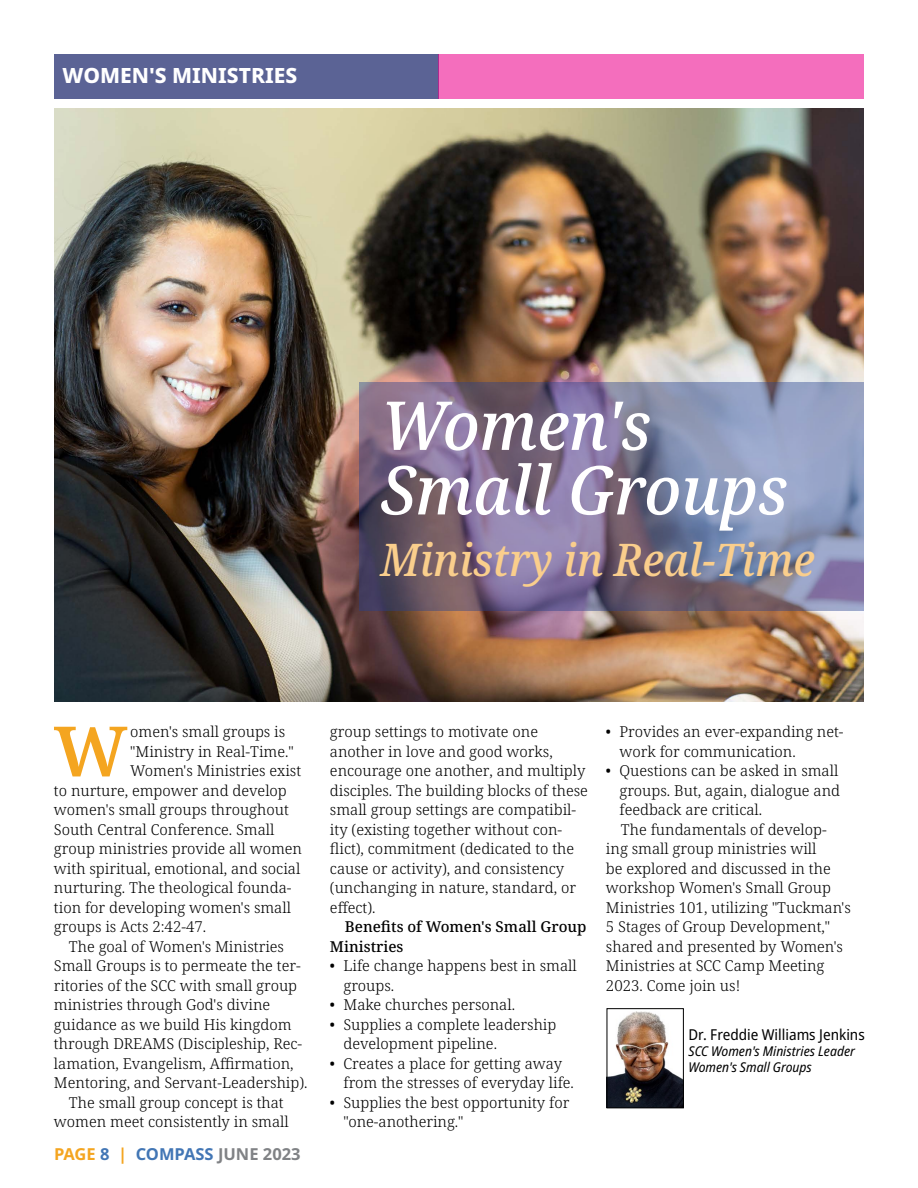
<style>
.page{position:relative;width:918px;height:1188px;background:#fff}
.page>*{position:absolute;margin:0;border:0;box-sizing:border-box;transform-origin:0 0}
.t1{font:600 69.6px "Noto Serif";color:#f4a520}
.t2{font:italic 500 semi-condensed 67.5px/64.5px "Noto Serif";color:#fff}
.t3{font:italic 500 semi-condensed 45px "Noto Serif";color:#face8c}
.t4{font:800 21px "Noto Sans";color:#fff}
.t5{font:700 16.5px "Noto Sans";color:#4276b5}
.t6{font:300 15px/19.5px "Noto Serif";color:#000}
.t7{font:500 15px/19.5px "Noto Serif";color:#000}
.t8{font:semi-condensed 15px "Noto Sans";color:#000}
.t9{font:italic semi-condensed 13.5px/16.2px "Noto Sans";color:#000}
.s1{color:#f4a520}
.s2{color:#808285}
</style>
<div class="page">
<img style="left:609px;top:1011px;width:73px;height:95px">
<div style="left:607px;top:1008px;width:77px;height:100px;border:1px solid #000"></div>
<img style="left:54px;top:108px;width:810px;height:594px">
<svg style="left:359px;top:382px;width:505px;height:229px;background:#7d7796"></svg>
<div style="left:54px;top:54px;width:384px;height:45px;background:#5b6395"></div>
<div style="left:438px;top:54px;width:426px;height:45px;background:#f46ebd"></div>
<h3 class="t4" style="left:63px;top:60px;width:236px">WOMEN'S MINISTRIES</h3>
<h2 class="t2" style="left:380px;top:395px;width:409px">Women's<br>Small Groups</h2>
<h3 class="t3" style="left:380px;top:529px;width:436px">Ministry in Real-Time</h3>
<h1 class="t1" style="left:54px;top:703px;width:75px">W</h1>
<p class="t6" style="left:130px;top:723px;width:156px">omen's small groups is</p>
<p class="t6" style="left:130px;top:742px;width:165px">"Ministry in Real-Time."</p>
<p class="t6" style="left:130px;top:762px;width:172px">Women's Ministries exist</p>
<p class="t6" style="left:54px;top:781px;width:234px">to nurture, empower and develop</p>
<p class="t6" style="left:54px;top:801px;width:236px">women's small groups throughout</p>
<p class="t6" style="left:54px;top:820px;width:222px">South Central Conference. Small</p>
<p class="t6" style="left:54px;top:840px;width:250px">group ministries provide all women</p>
<p class="t6" style="left:54px;top:859px;width:248px">with spiritual, emotional, and social</p>
<p class="t6" style="left:54px;top:879px;width:239px">nurturing. The theological founda-</p>
<p class="t6" style="left:54px;top:898px;width:238px">tion for developing women's small</p>
<p class="t6" style="left:54px;top:918px;width:154px">groups is Acts 2:42-47.</p>
<p class="t6" style="left:69px;top:937px;width:217px">The goal of Women's Ministries</p>
<p class="t6" style="left:54px;top:957px;width:248px">Small Groups is to permeate the ter-</p>
<p class="t6" style="left:54px;top:976px;width:245px">ritories of the SCC with small group</p>
<p class="t6" style="left:54px;top:996px;width:218px">ministries through God's divine</p>
<p class="t6" style="left:54px;top:1015px;width:239px">guidance as we build His kingdom</p>
<p class="t6" style="left:54px;top:1035px;width:250px">through DREAMS (Discipleship, Rec-</p>
<p class="t6" style="left:54px;top:1054px;width:241px">lamation, Evangelism, Affirmation,</p>
<p class="t6" style="left:54px;top:1074px;width:255px">Mentoring, and Servant-Leadership).</p>
<p class="t6" style="left:69px;top:1093px;width:216px">The small group concept is that</p>
<p class="t6" style="left:54px;top:1113px;width:236px">women meet consistently in small</p>
<p class="t5" style="left:54px;top:1142px;width:248px"><span class="s1">PAGE</span> 8 <span class="s1">|</span> COMPASS <span class="s2">JUNE 2023</span></p>
<p class="t6" style="left:330px;top:723px;width:260px">group settings to motivate one another in love and good works, encourage one another, and multiply disciples. The building blocks of these small group settings are compatibil&shy;ity (existing together without con&shy;flict), commitment (dedicated to the cause or activity), and consistency (unchanging in nature, standard, or effect).</p>
<p class="t7" style="left:330px;top:918px;width:258px;text-indent:15px">Benefits of Women's Small Group<br>Ministries</p>
<p class="t6" style="left:343px;top:957px;width:235px;text-indent:-13px">• Life change happens best in small groups.</p>
<p class="t6" style="left:330px;top:996px;width:187px">• Make churches personal.</p>
<p class="t6" style="left:343px;top:1015px;width:214px;text-indent:-13px">• Supplies a complete leadership development pipeline.</p>
<p class="t6" style="left:343px;top:1054px;width:232px;text-indent:-13px">• Creates a place for getting away from the stresses of everyday life.</p>
<p class="t6" style="left:343px;top:1093px;width:227px;text-indent:-13px">• Supplies the best opportunity for "one-anothering."</p>
<p class="t6" style="left:619px;top:723px;width:226px;text-indent:-14px">• Provides an ever-expanding net&shy;work for communication.</p>
<p class="t6" style="left:606px;top:762px;width:234px">• Questions can be asked in small</p>
<p class="t6" style="left:619px;top:781px;width:222px">groups. But, again, dialogue and</p>
<p class="t6" style="left:619px;top:801px;width:144px">feedback are critical.</p>
<p class="t6" style="left:621px;top:820px;width:207px">The fundamentals of develop-</p>
<p class="t6" style="left:606px;top:840px;width:212px">ing small group ministries will</p>
<p class="t6" style="left:606px;top:859px;width:226px">be explored and discussed in the</p>
<p class="t6" style="left:606px;top:879px;width:227px">workshop Women's Small Group</p>
<p class="t6" style="left:606px;top:898px;width:246px">Ministries 101, utilizing "Tuckman's</p>
<p class="t6" style="left:606px;top:918px;width:226px">5 Stages of Group Development,"</p>
<p class="t6" style="left:606px;top:937px;width:239px">shared and presented by Women's</p>
<p class="t6" style="left:606px;top:957px;width:220px">Ministries at SCC Camp Meeting</p>
<p class="t6" style="left:606px;top:976px;width:136px">2023. Come join us!</p>
<p class="t8" style="left:688px;top:1024px;width:178px">Dr. Freddie Williams Jenkins</p>
<p class="t9" style="left:688px;top:1043px;width:168px">SCC Women's Ministries Leader<br>Women's Small Groups</p>
</div>
